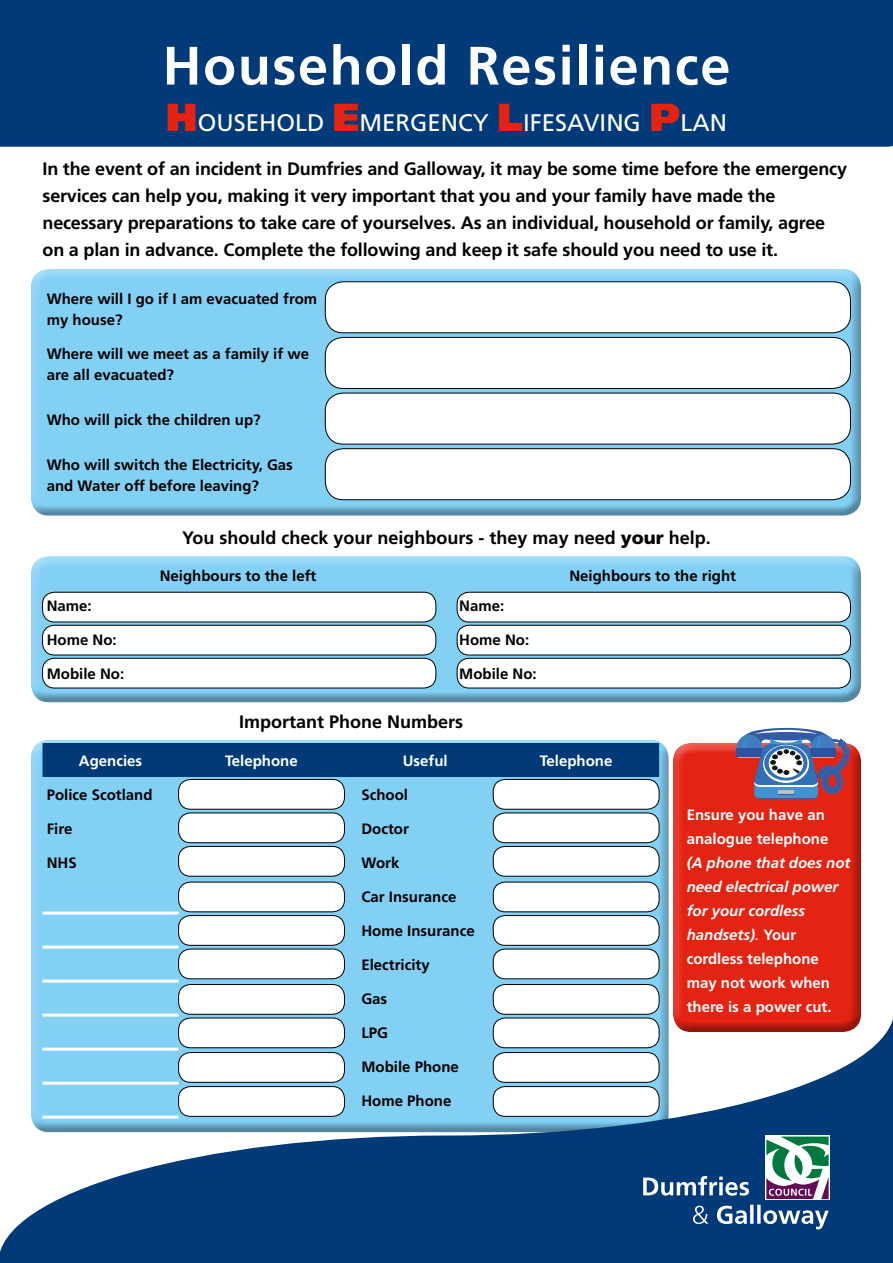
<style>
.page{position:relative;width:893px;height:1263px;background:#fff}
.page>*{position:absolute;margin:0;border:0;box-sizing:border-box;transform-origin:0 0}
.t1{font:700 54px "Frutiger";letter-spacing:.03em;color:#fff}
.t2{font:24px "Frutiger";color:#fff}
.t3{font:700 18px/27px "Frutiger";letter-spacing:-.01em;color:#000}
.t4{font:700 15px/21px "Frutiger";color:#000}
.t5{font:italic 700 15px/24px "Frutiger";color:#fff}
.t6{font:700 15px/24px "Frutiger";color:#fff}
.s1{font-weight:900;font-size:39px;color:#e42313}
.s2{font-weight:900}
.s3{font-weight:400}
.s4{font-style:normal}
</style>
<div class="page">
<div style="left:29px;top:556px;width:832px;height:136px;background:#a1dbf7"></div>
<div style="left:29px;top:559px;width:832px;height:145px;background:#000;opacity:.35"></div>
<div style="left:29px;top:743px;width:640px;height:391px;background:#000;opacity:.35"></div>
<div style="left:671px;top:746px;width:190px;height:289px;background:#000;opacity:.35"></div>
<div style="left:43px;top:592px;width:393px;height:30px;background:#fff;border-radius:12px"></div>
<div style="left:42px;top:592px;width:394px;height:30px;border:1px solid #000;border-radius:12px"></div>
<div style="left:179px;top:779px;width:165px;height:30px;background:#fff;border-radius:12px"></div>
<div style="left:178px;top:779px;width:167px;height:31px;border:1px solid #000;border-radius:12px"></div>
<div style="left:493px;top:779px;width:166px;height:30px;background:#fff;border-radius:12px"></div>
<div style="left:493px;top:779px;width:166px;height:31px;border:1px solid #000;border-radius:12px"></div>
<div style="left:179px;top:882px;width:165px;height:30px;background:#fff;border-radius:12px"></div>
<div style="left:178px;top:882px;width:167px;height:30px;border:1px solid #000;border-radius:12px"></div>
<div style="left:493px;top:882px;width:166px;height:30px;background:#fff;border-radius:12px"></div>
<div style="left:493px;top:882px;width:166px;height:30px;border:1px solid #000;border-radius:12px"></div>
<div style="left:179px;top:984px;width:165px;height:30px;background:#fff;border-radius:12px"></div>
<div style="left:178px;top:984px;width:167px;height:31px;border:1px solid #000;border-radius:12px"></div>
<div style="left:493px;top:984px;width:166px;height:30px;background:#fff;border-radius:12px"></div>
<div style="left:493px;top:984px;width:166px;height:31px;border:1px solid #000;border-radius:12px"></div>
<div style="left:179px;top:813px;width:165px;height:30px;background:#fff;border-radius:12px"></div>
<div style="left:178px;top:812px;width:167px;height:31px;border:1px solid #000;border-radius:12px"></div>
<div style="left:493px;top:813px;width:166px;height:30px;background:#fff;border-radius:12px"></div>
<div style="left:493px;top:812px;width:166px;height:31px;border:1px solid #000;border-radius:12px"></div>
<div style="left:179px;top:915px;width:165px;height:30px;background:#fff;border-radius:12px"></div>
<div style="left:178px;top:915px;width:167px;height:31px;border:1px solid #000;border-radius:12px"></div>
<div style="left:493px;top:915px;width:166px;height:30px;background:#fff;border-radius:12px"></div>
<div style="left:493px;top:915px;width:166px;height:31px;border:1px solid #000;border-radius:12px"></div>
<div style="left:179px;top:846px;width:165px;height:30px;background:#fff;border-radius:12px"></div>
<div style="left:178px;top:846px;width:167px;height:30px;border:1px solid #000;border-radius:12px"></div>
<div style="left:493px;top:846px;width:166px;height:30px;background:#fff;border-radius:12px"></div>
<div style="left:493px;top:846px;width:166px;height:30px;border:1px solid #000;border-radius:12px"></div>
<div style="left:179px;top:949px;width:165px;height:30px;background:#fff;border-radius:12px"></div>
<div style="left:178px;top:949px;width:167px;height:30px;border:1px solid #000;border-radius:12px"></div>
<div style="left:493px;top:949px;width:166px;height:30px;background:#fff;border-radius:12px"></div>
<div style="left:493px;top:949px;width:166px;height:30px;border:1px solid #000;border-radius:12px"></div>
<div style="left:457px;top:592px;width:393px;height:30px;background:#fff;border-radius:12px"></div>
<div style="left:457px;top:592px;width:394px;height:30px;border:1px solid #000;border-radius:12px"></div>
<div style="left:43px;top:625px;width:393px;height:30px;background:#fff;border-radius:12px"></div>
<div style="left:42px;top:625px;width:394px;height:30px;border:1px solid #000;border-radius:12px"></div>
<div style="left:457px;top:625px;width:393px;height:30px;background:#fff;border-radius:12px"></div>
<div style="left:457px;top:625px;width:394px;height:30px;border:1px solid #000;border-radius:12px"></div>
<div style="left:43px;top:658px;width:393px;height:30px;background:#fff;border-radius:12px"></div>
<div style="left:42px;top:658px;width:394px;height:30px;border:1px solid #000;border-radius:12px"></div>
<div style="left:457px;top:658px;width:393px;height:30px;background:#fff;border-radius:12px"></div>
<div style="left:457px;top:658px;width:394px;height:30px;border:1px solid #000;border-radius:12px"></div>
<div style="left:0;top:0;width:893px;height:147px;background:#003a78"></div>
<div style="left:29px;top:263px;width:832px;height:242px;background:#fff;opacity:.35"></div>
<div style="left:29px;top:273px;width:832px;height:245px;background:#000;opacity:.35"></div>
<svg style="left:0;top:1008px;width:893px;height:255px"></svg>
<svg style="left:765px;top:1135px;width:65px;height:65px"></svg>
<svg style="left:766px;top:1136px;width:63px;height:63px"></svg>
<svg style="left:643px;top:1176px;width:106px;height:20px"></svg>
<svg style="left:693px;top:1205px;width:136px;height:24px"></svg>
<div style="left:325px;top:282px;width:525px;height:51px;background:#fff;border-radius:18px"></div>
<div style="left:325px;top:281px;width:526px;height:52px;border:1px solid #000;border-radius:18px"></div>
<div style="left:325px;top:337px;width:525px;height:51px;background:#fff;border-radius:18px"></div>
<div style="left:325px;top:337px;width:526px;height:52px;border:1px solid #000;border-radius:18px"></div>
<div style="left:325px;top:393px;width:525px;height:51px;background:#fff;border-radius:18px"></div>
<div style="left:325px;top:393px;width:526px;height:51px;border:1px solid #000;border-radius:18px"></div>
<div style="left:325px;top:449px;width:525px;height:51px;background:#fff;border-radius:18px"></div>
<div style="left:325px;top:448px;width:526px;height:52px;border:1px solid #000;border-radius:18px"></div>
<div style="left:43px;top:743px;width:616px;height:34px;background:#003a78"></div>
<hr style="left:43px;top:911px;width:136px;height:3px;background:#fff">
<hr style="left:43px;top:945px;width:136px;height:3px;background:#fff">
<hr style="left:43px;top:979px;width:136px;height:3px;background:#fff">
<hr style="left:43px;top:1014px;width:136px;height:3px;background:#fff">
<hr style="left:43px;top:1048px;width:136px;height:3px;background:#fff">
<hr style="left:43px;top:1082px;width:136px;height:3px;background:#fff">
<hr style="left:43px;top:1116px;width:136px;height:3px;background:#fff">
<svg style="left:736px;top:728px;width:114px;height:71px"></svg>
<hr style="left:778px;top:790px;width:16px;height:4px;background:#c0bfbe">
<h1 class="t1" style="left:163px;top:34px;width:569px">Household Resilience</h1>
<h2 class="t2" style="left:166px;top:109px;width:563px"><span class="s1">H</span>OUSEHOLD <span class="s1">E</span>MERGENCY <span class="s1">L</span>IFESAVING <span class="s1">P</span>LAN</h2>
<p class="t3" style="left:43px;top:155px;width:806px">In the event of an incident in Dumfries and Galloway, it may be some time before the emergency services can help you, making it very important that you and your family have made the necessary preparations to take care of yourselves. As an individual, household or family, agree on a plan in advance. Complete the following and keep it safe should you need to use it.</p>
<p class="t4" style="left:47px;top:288px;width:272px">Where will I go if I am evacuated from my house?</p>
<p class="t4" style="left:47px;top:343px;width:264px">Where will we meet as a family if we are all evacuated?</p>
<p class="t4" style="left:47px;top:409px;width:215px">Who will pick the children up?</p>
<p class="t4" style="left:47px;top:454px;width:248px">Who will switch the Electricity, Gas and Water off before leaving?</p>
<p class="t3" style="left:182px;top:524px;width:530px">You should check your neighbours - they may need <span class="s2">your</span> help.</p>
<p class="t4" style="left:160px;top:566px;width:158px">Neighbours to the left</p>
<p class="t4" style="left:569px;top:566px;width:168px">Neighbours to the right</p>
<p class="t4" style="left:47px;top:595px;width:47px">Name:</p>
<p class="t4" style="left:459px;top:595px;width:47px">Name:</p>
<p class="t4" style="left:47px;top:629px;width:72px">Home No:</p>
<p class="t4" style="left:459px;top:629px;width:72px">Home No:</p>
<p class="t4" style="left:47px;top:663px;width:79px">Mobile No:</p>
<p class="t4" style="left:459px;top:663px;width:79px">Mobile No:</p>
<p class="t3" style="left:239px;top:708px;width:226px">Important Phone Numbers</p>
<p class="t6" style="left:79px;top:748px;width:65px">Agencies</p>
<p class="t6" style="left:225px;top:748px;width:74px">Telephone</p>
<p class="t6" style="left:403px;top:748px;width:46px">Useful</p>
<p class="t6" style="left:540px;top:748px;width:74px">Telephone</p>
<p class="t4" style="left:47px;top:784px;width:107px">Police Scotland</p>
<p class="t4" style="left:361px;top:784px;width:48px">School</p>
<p class="t4" style="left:47px;top:818px;width:27px">Fire</p>
<p class="t4" style="left:361px;top:818px;width:49px">Doctor</p>
<p class="t4" style="left:47px;top:852px;width:31px">NHS</p>
<p class="t4" style="left:361px;top:852px;width:40px">Work</p>
<p class="t4" style="left:361px;top:886px;width:97px">Car Insurance</p>
<p class="t4" style="left:361px;top:920px;width:115px">Home Insurance</p>
<p class="t4" style="left:361px;top:954px;width:70px">Electricity</p>
<p class="t4" style="left:361px;top:988px;width:27px">Gas</p>
<p class="t4" style="left:361px;top:1022px;width:28px">LPG</p>
<p class="t4" style="left:361px;top:1056px;width:99px">Mobile Phone</p>
<p class="t4" style="left:361px;top:1090px;width:92px">Home Phone</p>
<p class="t6" style="left:687px;top:803px;width:143px">Ensure you have an analogue telephone</p>
<p class="t5" style="left:687px;top:851px;width:165px">(A phone that does not need electrical power for your cordless handsets)<span class="s3">.</span> <span class="s4">Your cordless telephone may not work when there is a power cut.</span></p>
</div>
